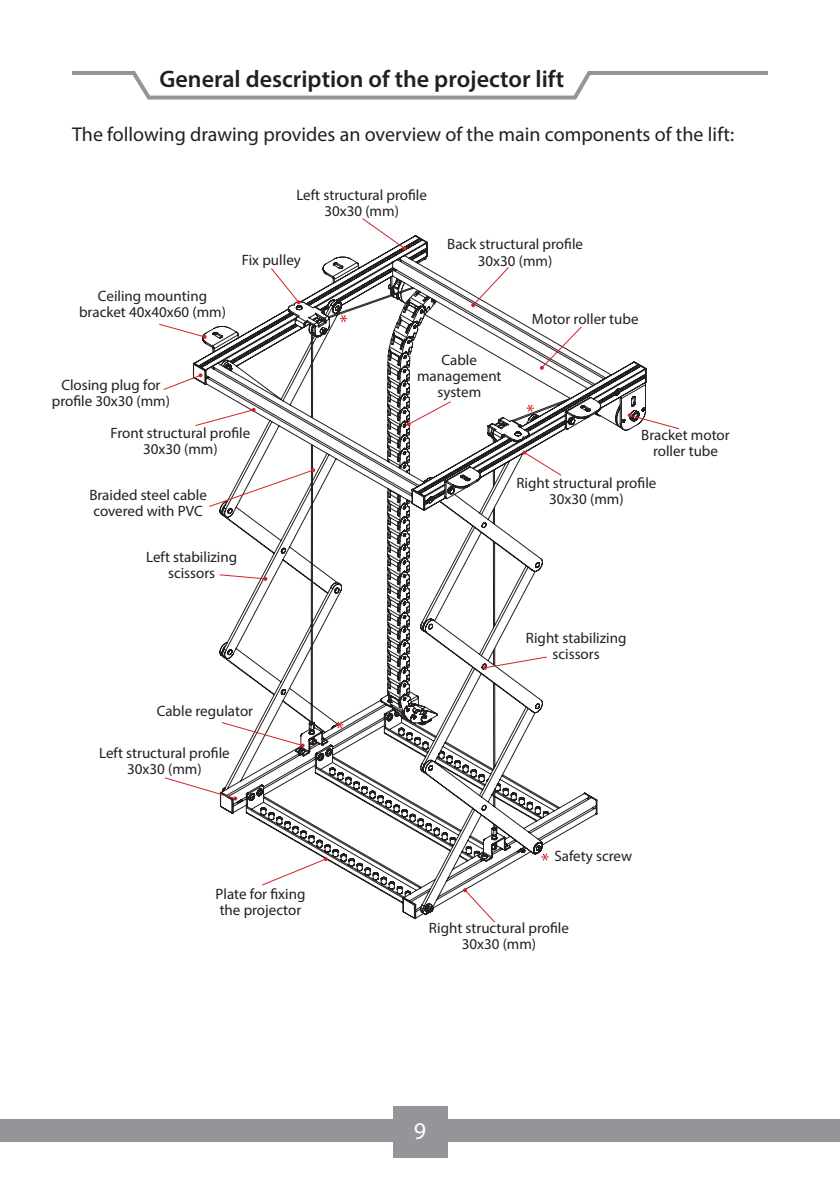
<style>
.page{position:relative;width:840px;height:1191px;background:#fff}
.page>*{position:absolute;margin:0;border:0;box-sizing:border-box;transform-origin:0 0}
.t1{font:600 24px "Myriad Pro";color:#231f20}
.t2{font:24px "Myriad Pro";color:#fff}
.t3{font:20px "Myriad Pro";color:#231f20}
.t4{font:15px/16px "Myriad Pro";color:#231f20;text-align:center}
</style>
<div class="page">
<svg style="left:193px;top:235px;width:453px;height:684px"></svg>
<div style="left:0;top:1119px;width:839px;height:22px;background:#939598"></div>
<div style="left:392px;top:1106px;width:55px;height:51px;background:#939598"></div>
<svg style="left:72px;top:71px;width:696px;height:29px"></svg>
<svg style="left:159px;top:323px;width:47px;height:16px"></svg>
<svg style="left:270px;top:267px;width:30px;height:37px"></svg>
<svg style="left:164px;top:776px;width:73px;height:24px"></svg>
<svg style="left:261px;top:857px;width:66px;height:29px"></svg>
<svg style="left:361px;top:218px;width:45px;height:32px"></svg>
<svg style="left:471px;top:266px;width:38px;height:41px"></svg>
<svg style="left:539px;top:325px;width:43px;height:45px"></svg>
<svg style="left:208px;top:468px;width:107px;height:40px"></svg>
<svg style="left:220px;top:721px;width:84px;height:26px"></svg>
<svg style="left:194px;top:408px;width:61px;height:19px"></svg>
<svg style="left:163px;top:373px;width:39px;height:18px"></svg>
<svg style="left:218px;top:573px;width:49px;height:8px"></svg>
<svg style="left:522px;top:450px;width:40px;height:26px"></svg>
<svg style="left:627px;top:413px;width:53px;height:17px"></svg>
<svg style="left:406px;top:400px;width:46px;height:26px"></svg>
<svg style="left:482px;top:656px;width:65px;height:14px"></svg>
<svg style="left:462px;top:888px;width:34px;height:35px"></svg>
<svg style="left:541px;top:853px;width:7px;height:7px"></svg>
<svg style="left:336px;top:721px;width:7px;height:7px"></svg>
<svg style="left:340px;top:315px;width:7px;height:7px"></svg>
<svg style="left:526px;top:405px;width:7px;height:7px"></svg>
<h1 class="t1" style="left:159px;top:64px;width:406px">General description of the projector lift</h1>
<h2 class="t3" style="left:72px;top:122px;width:663px">The following drawing provides an overview of the main components of the lift:</h2>
<p class="t4" style="left:79px;top:288px;width:148px">Ceiling mounting bracket 40x40x60 (mm)</p>
<p class="t4" style="left:52px;top:377px;width:120px">Closing plug for profile 30x30 (mm)</p>
<p class="t4" style="left:296px;top:186px;width:132px">Left structural profile<br>30x30 (mm)</p>
<p class="t4" style="left:242px;top:252px;width:61px">Fix pulley</p>
<p class="t4" style="left:447px;top:236px;width:137px">Back structural profile<br>30x30 (mm)</p>
<p class="t4" style="left:531px;top:310px;width:108px">Motor roller tube</p>
<p class="t4" style="left:417px;top:351px;width:86px">Cable management system</p>
<p class="t4" style="left:110px;top:425px;width:141px">Front structural profile<br>30x30 (mm)</p>
<p class="t4" style="left:89px;top:487px;width:119px;text-align:left">Braided steel cable covered with PVC</p>
<p class="t4" style="left:146px;top:549px;width:92px">Left stabilizing scissors</p>
<p class="t4" style="left:157px;top:702px;width:98px">Cable regulator</p>
<p class="t4" style="left:99px;top:745px;width:132px">Left structural profile<br>30x30 (mm)</p>
<p class="t4" style="left:215px;top:886px;width:91px;text-align:left">Plate for fixing the projector</p>
<p class="t4" style="left:641px;top:426px;width:90px">Bracket motor roller tube</p>
<p class="t4" style="left:516px;top:475px;width:141px">Right structural profile<br>30x30 (mm)</p>
<p class="t4" style="left:525px;top:630px;width:102px">Right stabilizing scissors</p>
<p class="t4" style="left:554px;top:848px;width:79px">Safety screw</p>
<p class="t4" style="left:428px;top:920px;width:141px">Right structural profile<br>30x30 (mm)</p>
<h1 class="t2" style="left:413px;top:1116px;width:14px">9</h1>
</div>
